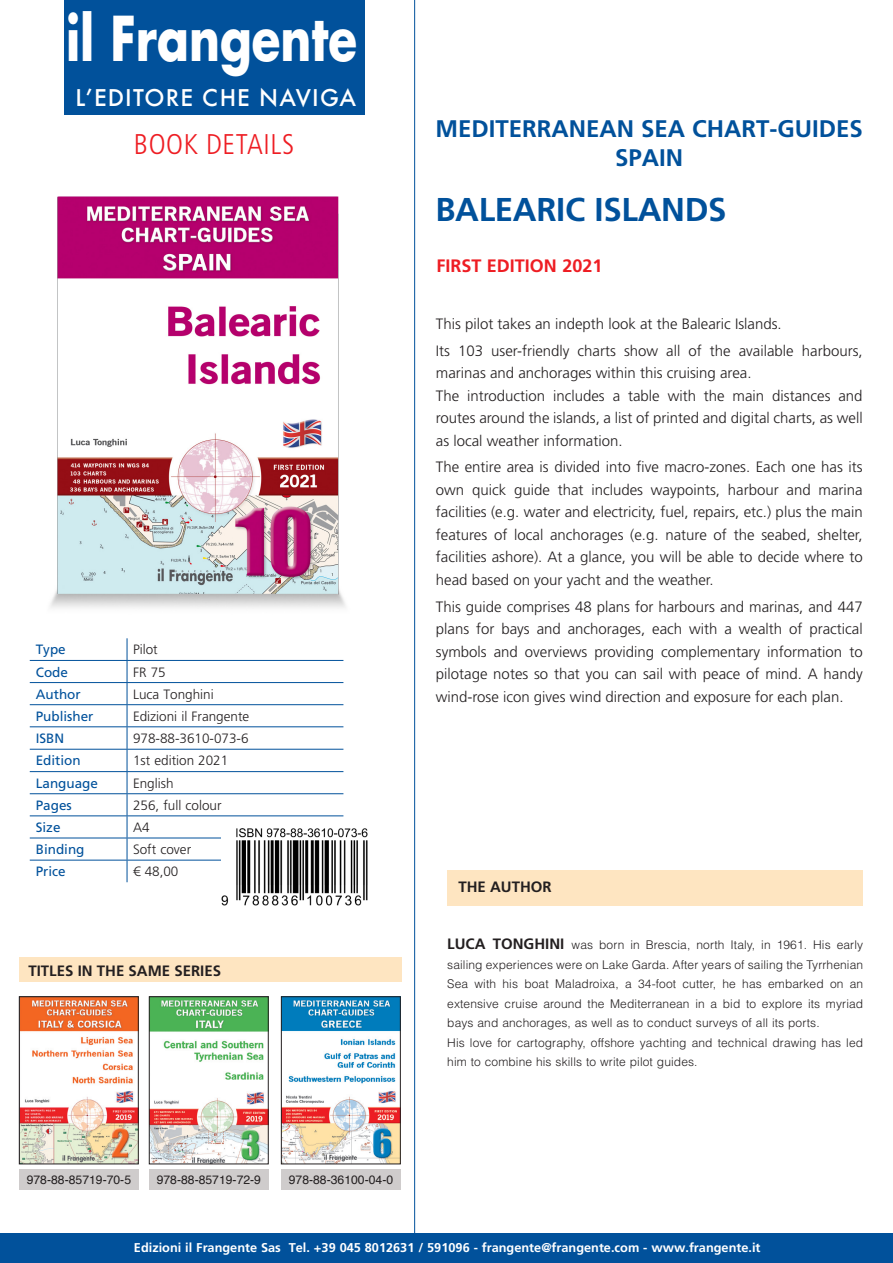
<style>
.page{position:relative;width:893px;height:1263px;background:#fff}
.page>*{position:absolute;margin:0;border:0;box-sizing:border-box;transform-origin:0 0}
.t1{font:700 60.15px "Futura Std";color:#fff;scale:.78 1}
.Normale{font:700 33px "Frutiger LT Std";letter-spacing:-.01em;color:#01519b}
.t2{font:300 condensed 28.5px "Frutiger LT Std";letter-spacing:.02em;color:#ee1d23}
.Normale-2{font:700 24px "Frutiger LT Std";color:#01519b}
.t3{font:500 22.5px "Futura";letter-spacing:.05em;color:#fff}
.Normale-3{font:700 18px "Frutiger LT Std";color:#ee1d23}
.t4{font:300 15px/22.5px "Frutiger LT Std";color:#231f20;text-align:justify}
.t5{font:700 15px "Frutiger LT Std";color:#231f20}
.Normale-4{font:300 13.5px "Frutiger LT Std";color:#231f20}
.Normale-5{font:13.5px "Frutiger LT Std";color:#01519b}
.t6{font:700 12.75px "Frutiger LT Std";color:#fff}
.Normale-6{font:12.15px "Helvetica";color:#231f20}
.t7{font:300 12px/19.5px "Helvetica LT Std";letter-spacing:.01em;color:#231f20}
.s1{font-family:"Frutiger LT Std";font-weight:700;font-size:15px}
</style>
<div class="page">
<hr style="left:414px;top:0;width:1px;height:1234px;background:#01519b">
<div style="left:447px;top:870px;width:416px;height:36px;background:#fee5c1"></div>
<div style="left:64px;top:0;width:300px;height:115px;background:#01519b"></div>
<div style="left:0;top:1234px;width:893px;height:29px;background:#01519b"></div>
<div style="left:1px;top:1242px;width:892px;height:18px;background:#01519b"></div>
<hr style="left:30px;top:682px;width:97px;height:1px;background:#01519b">
<hr style="left:127px;top:682px;width:216px;height:1px;background:#01519b">
<hr style="left:30px;top:704px;width:97px;height:1px;background:#01519b">
<hr style="left:127px;top:704px;width:216px;height:1px;background:#01519b">
<hr style="left:30px;top:726px;width:97px;height:1px;background:#01519b">
<hr style="left:127px;top:726px;width:216px;height:1px;background:#01519b">
<hr style="left:30px;top:749px;width:97px;height:1px;background:#01519b">
<hr style="left:127px;top:749px;width:216px;height:1px;background:#01519b">
<hr style="left:30px;top:771px;width:97px;height:1px;background:#01519b">
<hr style="left:127px;top:771px;width:216px;height:1px;background:#01519b">
<hr style="left:30px;top:793px;width:97px;height:1px;background:#01519b">
<hr style="left:127px;top:793px;width:216px;height:1px;background:#01519b">
<hr style="left:30px;top:815px;width:97px;height:1px;background:#01519b">
<hr style="left:127px;top:815px;width:216px;height:1px;background:#01519b">
<hr style="left:30px;top:838px;width:97px;height:1px;background:#01519b">
<hr style="left:127px;top:838px;width:216px;height:1px;background:#01519b">
<hr style="left:30px;top:860px;width:97px;height:1px;background:#01519b">
<hr style="left:127px;top:860px;width:216px;height:1px;background:#01519b">
<svg style="left:127px;top:638px;width:1px;height:244px"></svg>
<hr style="left:30px;top:660px;width:97px;height:1px;background:#01519b">
<hr style="left:127px;top:660px;width:216px;height:1px;background:#01519b">
<img style="left:50px;top:196px;width:295px;height:412px">
<div style="left:19px;top:957px;width:382px;height:24px;background:#fee5c1"></div>
<div style="left:149px;top:1169px;width:119px;height:20px;background:#cfcccc"></div>
<img style="left:151px;top:998px;width:115px;height:164px">
<div style="left:149px;top:996px;width:119px;height:168px;border:1px solid #231f20"></div>
<div style="left:19px;top:1169px;width:119px;height:20px;background:#cfcccc"></div>
<img style="left:21px;top:998px;width:115px;height:164px">
<div style="left:19px;top:996px;width:119px;height:168px;border:1px solid #231f20"></div>
<div style="left:281px;top:1169px;width:120px;height:20px;background:#cfcccc"></div>
<img style="left:283px;top:998px;width:116px;height:164px">
<div style="left:281px;top:996px;width:120px;height:168px;border:1px solid #231f20"></div>
<img style="left:222px;top:828px;width:146px;height:78px">
<p class="t1" style="left:66px;top:-1px;width:375px">il Frangente</p>
<p class="t3" style="left:76px;top:82px;width:282px">L’EDITORE CHE NAVIGA</p>
<p class="t2" style="left:134px;top:128px;width:162px">BOOK DETAILS</p>
<p class="Normale-5" style="left:36px;top:642px;width:32px">Type</p>
<p class="Normale-4" style="left:133px;top:642px;width:26px">Pilot</p>
<p class="Normale-5" style="left:36px;top:664px;width:34px">Code</p>
<p class="Normale-4" style="left:133px;top:664px;width:34px">FR 75</p>
<p class="Normale-5" style="left:36px;top:686px;width:46px">Author</p>
<p class="Normale-4" style="left:133px;top:686px;width:82px">Luca Tonghini</p>
<p class="Normale-5" style="left:36px;top:708px;width:59px">Publisher</p>
<p class="Normale-4" style="left:133px;top:708px;width:118px">Edizioni il Frangente</p>
<p class="Normale-5" style="left:36px;top:730px;width:30px">ISBN</p>
<p class="Normale-4" style="left:133px;top:731px;width:117px">978-88-3610-073-6</p>
<p class="Normale-5" style="left:36px;top:753px;width:47px">Edition</p>
<p class="Normale-4" style="left:133px;top:753px;width:97px">1st edition 2021</p>
<p class="Normale-5" style="left:36px;top:775px;width:64px">Language</p>
<p class="Normale-4" style="left:133px;top:775px;width:42px">English</p>
<p class="Normale-5" style="left:36px;top:797px;width:38px">Pages</p>
<p class="Normale-4" style="left:133px;top:797px;width:90px">256, full colour</p>
<p class="Normale-5" style="left:36px;top:819px;width:26px">Size</p>
<p class="Normale-4" style="left:133px;top:820px;width:18px">A4</p>
<p class="Normale-5" style="left:36px;top:841px;width:50px">Binding</p>
<p class="Normale-4" style="left:133px;top:842px;width:60px">Soft cover</p>
<p class="Normale-5" style="left:36px;top:864px;width:32px">Price</p>
<p class="Normale-4" style="left:133px;top:864px;width:47px">€ 48,00</p>
<p class="t5" style="left:28px;top:962px;width:194px">TITLES IN THE SAME SERIES</p>
<p class="Normale-6" style="left:27px;top:1170px;width:106px">978-88-85719-70-5</p>
<p class="Normale-6" style="left:157px;top:1170px;width:106px">978-88-85719-72-9</p>
<p class="Normale-6" style="left:289px;top:1170px;width:106px">978-88-36100-04-0</p>
<p class="Normale-2" style="left:435px;top:115px;width:429px">MEDITERRANEAN SEA CHART-GUIDES</p>
<p class="Normale-2" style="left:615px;top:143px;width:70px">SPAIN</p>
<p class="Normale" style="left:435px;top:190px;width:293px">BALEARIC ISLANDS</p>
<p class="Normale-3" style="left:436px;top:255px;width:168px">FIRST EDITION 2021</p>
<p class="t4" style="left:436px;top:313px;width:347px">This pilot takes an indepth look at the Balearic Islands.</p>
<p class="t4" style="left:436px;top:339px;width:428px">Its 103 user-friendly charts show all of the available harbours, marinas and anchorages within this cruising area.</p>
<p class="t4" style="left:436px;top:384px;width:428px">The introduction includes a table with the main distances and routes around the islands, a list of printed and digital charts, as well as local weather information.</p>
<p class="t4" style="left:436px;top:456px;width:428px">The entire area is divided into five macro-zones. Each one has its own quick guide that includes waypoints, harbour and marina facilities (e.g. water and electricity, fuel, repairs, etc.) plus the main features of local anchorages (e.g. nature of the seabed, shelter, facilities ashore). At a glance, you will be able to decide where to head based on your yacht and the weather.</p>
<p class="t4" style="left:436px;top:595px;width:428px">This guide comprises 48 plans for harbours and marinas, and 447 plans for bays and anchorages, each with a wealth of practical symbols and overviews providing complementary information to pilotage notes so that you can sail with peace of mind. A handy wind-rose icon gives wind direction and exposure for each plan.</p>
<p class="t5" style="left:458px;top:878px;width:95px">THE AUTHOR</p>
<p class="t7" style="left:447px;top:935px;width:417px"><span class="s1">LUCA TONGHINI</span> was born in Brescia, north Italy, in 1961. His early sailing experiences were on Lake Garda. After years of sailing the Tyrrhenian Sea with his boat Maladroixa, a 34-foot cutter, he has embarked on an extensive cruise around the Mediterranean in a bid to explore its myriad bays and anchorages, as well as to conduct surveys of all its ports.<br>His love for cartography, offshore yachting and technical drawing has led him to combine his skills to write pilot guides.</p>
<p class="t6" style="left:134px;top:1240px;width:628px">Edizioni il Frangente Sas Tel. +39 045 8012631 / 591096 - frangente@frangente.com - www.frangente.it</p>
</div>
